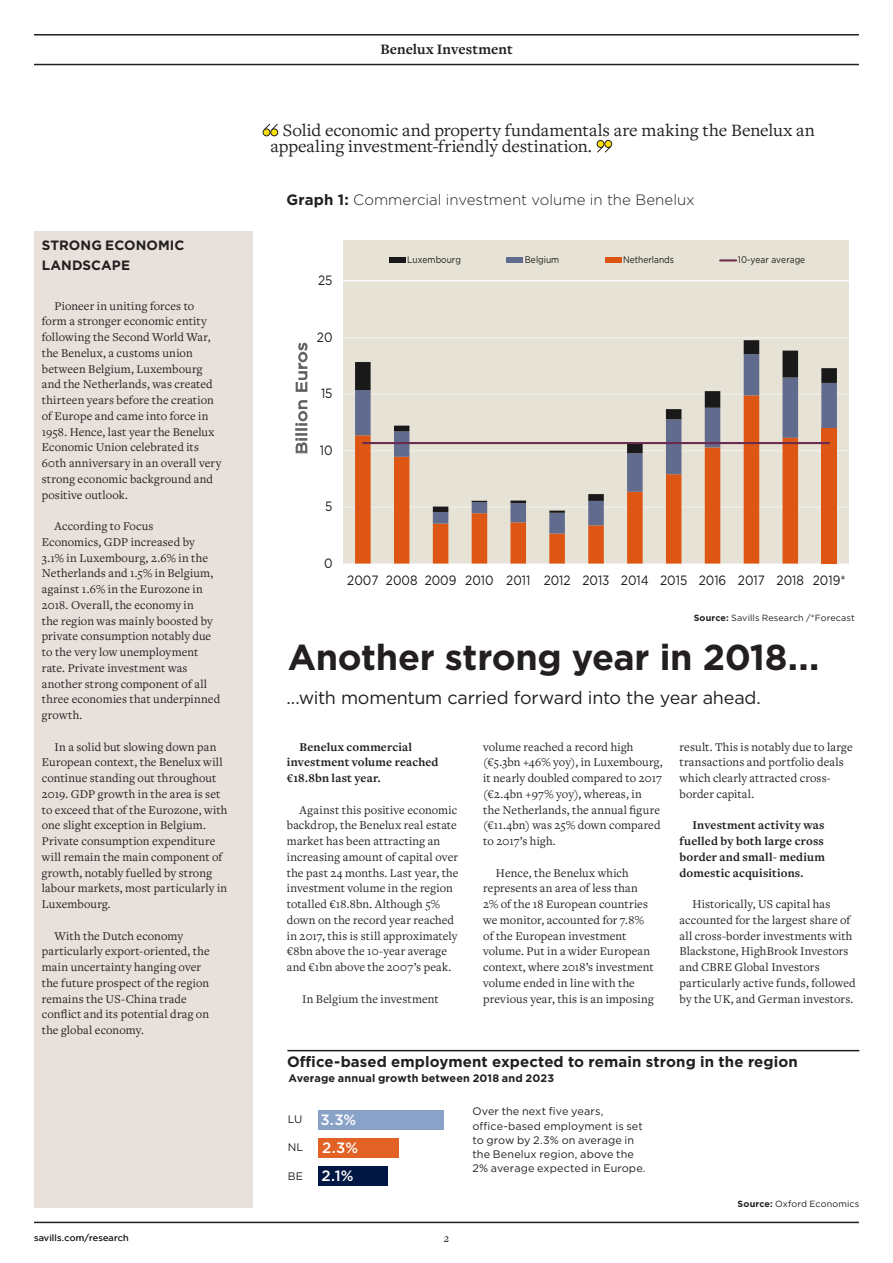
<style>
.page{position:relative;width:893px;height:1263px;background:#fff}
.page>*{position:absolute;margin:0;border:0;box-sizing:border-box;transform-origin:0 0}
.Spotlight_Headline_G{font:700 36px "Gotham";letter-spacing:-.01em;color:#231f20}
.Spotlight_Body_Freig{font:18px/15.8px "Freight Text Pro";letter-spacing:-.005em;color:#231f20;scale:1.04 1}
.Spotlight_Standfirst{font:18px "Gotham";letter-spacing:-.01em;color:#231f20}
.t1{font:15.3px "Gotham";letter-spacing:.025em;color:#5f5f5f;scale:1.14 1}
.Spotlight_Box_Title{font:700 15px "Gotham";letter-spacing:.005em;color:#231f20}
.Spotlight_Box_Title-2{font:300 15px "Gotham";color:#231f20}
.Spotlight_Page_2_Slu{font:700 15px "Freight Text Pro";letter-spacing:.005em;color:#231f20}
.t2{font:500 15px "Gotham";color:#fff}
.t3{font:13.5px "Gotham";color:#1a1919;scale:.88 1}
.Spotlight_Director_s{font:700 13.5px/19.5px "Gotham";letter-spacing:.005em;color:#231f20}
.Spotlight_Body_Freig-2{font:12.3px/15.8px "Freight Text Pro";letter-spacing:.01em;color:#231f20}
.Spotlight_Body_Freig-3{font:700 12.3px/15.8px "Freight Text Pro";letter-spacing:.01em;color:#231f20}
.t4{font:italic 12px "Freight Text Pro";color:#231f20}
.Spotlight_Box_Body_L{font:10.8px/14.2px "Gotham";letter-spacing:.01em;color:#231f20}
.Spotlight_Box_Body_L-2{font:700 10.8px "Gotham";letter-spacing:.015em;color:#231f20}
.t5{font:9.6px "Gotham";color:#1a1919;scale:.88 1}
.Spotlight_Credit_Rig{font:9px "Gotham";letter-spacing:.015em;color:#231f20}
.s1{font-weight:700}
</style>
<div class="page">
<div style="left:605px;top:140px;width:7px;height:7px;background:#fadf06;border-radius:50%"></div>
<div style="left:604px;top:140px;width:8px;height:8px;border:1px solid #231f20;border-radius:50%"></div>
<div style="left:597px;top:140px;width:7px;height:7px;background:#fadf06;border-radius:50%"></div>
<div style="left:597px;top:140px;width:7px;height:8px;border:1px solid #231f20;border-radius:50%"></div>
<svg style="left:597px;top:146px;width:15px;height:7px"></svg>
<div style="left:263px;top:129px;width:7px;height:7px;background:#fadf06;border-radius:50%"></div>
<div style="left:263px;top:129px;width:7px;height:7px;border:1px solid #231f20;border-radius:50%"></div>
<div style="left:271px;top:129px;width:7px;height:7px;background:#fadf06;border-radius:50%"></div>
<div style="left:270px;top:129px;width:8px;height:7px;border:1px solid #231f20;border-radius:50%"></div>
<svg style="left:263px;top:123px;width:15px;height:8px"></svg>
<div style="left:34px;top:231px;width:218px;height:976px;background:#e8e0db"></div>
<div style="left:343px;top:281px;width:506px;height:283px;background:#e7e2d6"></div>
<hr style="left:343px;top:563px;width:506px;height:1px;background:#f2f2f2">
<hr style="left:343px;top:507px;width:506px;height:1px;background:#f2f2f2">
<hr style="left:343px;top:450px;width:506px;height:1px;background:#f2f2f2">
<hr style="left:343px;top:394px;width:506px;height:1px;background:#f2f2f2">
<hr style="left:343px;top:337px;width:506px;height:1px;background:#f2f2f2">
<hr style="left:343px;top:281px;width:506px;height:1px;background:#f2f2f2">
<div style="left:821px;top:428px;width:16px;height:136px;background:#de5614"></div>
<svg style="left:355px;top:533px;width:443px;height:31px"></svg>
<svg style="left:355px;top:513px;width:444px;height:20px"></svg>
<svg style="left:355px;top:340px;width:482px;height:173px"></svg>
<hr style="left:363px;top:442px;width:466px;height:2px;background:#6a2b4e">
<svg style="left:296px;top:400px;width:11px;height:53px"></svg>
<svg style="left:296px;top:343px;width:11px;height:49px"></svg>
<div style="left:343px;top:240px;width:505px;height:40px;background:#e7e2d6"></div>
<div style="left:389px;top:258px;width:17px;height:5px;background:#1a1919"></div>
<div style="left:507px;top:258px;width:16px;height:5px;background:#606b8d"></div>
<div style="left:605px;top:258px;width:16px;height:5px;background:#de5614"></div>
<svg style="left:720px;top:259px;width:16px;height:2px"></svg>
<hr style="left:287px;top:1050px;width:572px;height:1px;background:#231f20">
<div style="left:318px;top:1110px;width:126px;height:19px;background:#89a2c7"></div>
<div style="left:318px;top:1138px;width:81px;height:19px;background:#e26125"></div>
<div style="left:318px;top:1166px;width:70px;height:20px;background:#001643"></div>
<hr style="left:34px;top:1222px;width:825px;height:1px;background:#231f20">
<hr style="left:34px;top:64px;width:825px;height:1px;background:#231f20">
<hr style="left:34px;top:34px;width:825px;height:2px;background:#231f20">
<p class="Spotlight_Director_s" style="left:42px;top:236px;width:144px">STRONG ECONOMIC<br>LANDSCAPE</p>
<p class="Spotlight_Body_Freig-2" style="left:42px;top:297px;width:181px;text-indent:13px">Pioneer in uniting forces to form a stronger economic entity following the Second World War, the Benelux, a customs union between Belgium, Luxembourg and the Netherlands, was created thirteen years before the creation of Europe and came into force in<br>1958. Hence, last year the Benelux<br>Economic Union celebrated its<br>60th anniversary in an overall very strong economic background and positive outlook.</p>
<p class="Spotlight_Body_Freig-2" style="left:42px;top:518px;width:180px;text-indent:13px">According to Focus<br>Economics, GDP increased by<br>3.1% in Luxembourg, 2.6% in the<br>Netherlands and 1.5% in Belgium, against 1.6% in the Eurozone in<br>2018. Overall, the economy in<br>the region was mainly boosted by private consumption notably due to the very low unemployment rate. Private investment was another strong component of all three economies that underpinned growth.</p>
<p class="Spotlight_Body_Freig-2" style="left:42px;top:738px;width:187px;text-indent:13px">In a solid but slowing down pan<br>European context, the Benelux will continue standing out throughout<br>2019. GDP growth in the area is set to exceed that of the Eurozone, with one slight exception in Belgium.<br>Private consumption expenditure will remain the main component of growth, notably fuelled by strong labour markets, most particularly in<br>Luxembourg.</p>
<p class="Spotlight_Body_Freig-2" style="left:42px;top:927px;width:169px;text-indent:13px">With the Dutch economy particularly export-oriented, the main uncertainty hanging over the future prospect of the region remains the US-China trade conflict and its potential drag on the global economy.</p>
<p class="Spotlight_Credit_Rig" style="left:34px;top:1232px;width:96px">savills.com/research</p>
<p class="Spotlight_Page_2_Slu" style="left:380px;top:39px;width:134px">Benelux Investment</p>
<p class="Spotlight_Body_Freig" style="left:271px;top:122px;width:525px;text-indent:12px">Solid economic and property fundamentals are making the Benelux an appealing investment-friendly destination.</p>
<p class="Spotlight_Box_Title-2" style="left:287px;top:191px;width:410px"><span class="s1">Graph 1:</span> Commercial investment volume in the Benelux</p>
<p class="t3" style="left:318px;top:272px;width:18px">25</p>
<p class="t1" style="left:292px;top:454px;width:100px;rotate:-90deg">Billion Euros</p>
<p class="t3" style="left:317px;top:328px;width:19px">20</p>
<p class="t3" style="left:321px;top:385px;width:15px">15</p>
<p class="t3" style="left:320px;top:441px;width:16px">10</p>
<p class="t5" style="left:407px;top:254px;width:63px">Luxembourg</p>
<p class="t5" style="left:525px;top:254px;width:41px">Belgium</p>
<p class="t5" style="left:623px;top:254px;width:59px">Netherlands</p>
<p class="t5" style="left:738px;top:254px;width:78px">10-year average</p>
<p class="t3" style="left:325px;top:498px;width:10px">5</p>
<p class="t3" style="left:324px;top:554px;width:11px">0</p>
<p class="t3" style="left:347px;top:572px;width:568px">2007 2008 2009 2010 2011 2012 2013 2014 2015 2016 2017 2018 2019*</p>
<p class="Spotlight_Credit_Rig" style="left:694px;top:612px;width:163px"><span class="s1">Source:</span> Savills Research /*Forecast</p>
<p class="Spotlight_Headline_G" style="left:288px;top:634px;width:533px">Another strong year in 2018...</p>
<p class="Spotlight_Standfirst" style="left:287px;top:686px;width:476px">...with momentum carried forward into the year ahead.</p>
<p class="Spotlight_Body_Freig-3" style="left:287px;top:738px;width:153px;text-indent:13px">Benelux commercial investment volume reached €18.8bn last year.</p>
<p class="Spotlight_Body_Freig-2" style="left:287px;top:801px;width:173px;text-indent:13px">Against this positive economic backdrop, the Benelux real estate market has been attracting an increasing amount of capital over the past 24 months. Last year, the investment volume in the region totalled €18.8bn. Although 5% down on the record year reached in 2017, this is still approximately €8bn above the 10-year average and €1bn above the 2007’s peak.</p>
<p class="Spotlight_Body_Freig-2" style="left:302px;top:990px;width:138px">In Belgium the investment</p>
<p class="Spotlight_Body_Freig-2" style="left:483px;top:738px;width:181px">volume reached a record high (€5.3bn +46% yoy), in Luxembourg, it nearly doubled compared to 2017 (€2.4bn +97% yoy), whereas, in<br>the Netherlands, the annual figure (€11.4bn) was 25% down compared to 2017’s high.</p>
<p class="Spotlight_Body_Freig-2" style="left:483px;top:864px;width:172px;text-indent:13px">Hence, the Benelux which represents an area of less than<br>2% of the 18 European countries we monitor, accounted for 7.8% of the European investment volume. Put in a wider European context, where 2018’s investment volume ended in line with the previous year, this is an imposing</p>
<p class="Spotlight_Body_Freig-2" style="left:680px;top:738px;width:175px">result. This is notably due to large transactions and portfolio deals which clearly attracted cross&shy;border capital.</p>
<p class="Spotlight_Body_Freig-3" style="left:680px;top:817px;width:147px;text-align:justify;text-indent:13px">Investment activity was fuelled by both large cross border and small- medium domestic acquisitions.</p>
<p class="Spotlight_Body_Freig-2" style="left:680px;top:896px;width:178px;text-indent:13px">Historically, US capital has accounted for the largest share of all cross-border investments with<br>Blackstone, HighBrook Investors and CBRE Global Investors particularly active funds, followed by the UK, and German investors.</p>
<p class="Spotlight_Box_Title" style="left:287px;top:1052px;width:512px">Office-based employment expected to remain strong in the region</p>
<p class="Spotlight_Box_Body_L-2" style="left:288px;top:1071px;width:267px">Average annual growth between 2018 and 2023</p>
<p class="Spotlight_Box_Body_L" style="left:288px;top:1112px;width:16px">LU</p>
<p class="Spotlight_Box_Body_L" style="left:288px;top:1140px;width:17px">NL</p>
<p class="Spotlight_Box_Body_L" style="left:288px;top:1169px;width:17px">BE</p>
<p class="Spotlight_Box_Body_L" style="left:472px;top:1104px;width:175px">Over the next five years, office-based employment is set to grow by 2.3% on average in the Benelux region, above the<br>2% average expected in Europe.</p>
<p class="t2" style="left:320px;top:1110px;width:37px">3.3%</p>
<p class="t2" style="left:322px;top:1137px;width:37px">2.3%</p>
<p class="t2" style="left:322px;top:1165px;width:33px">2.1%</p>
<p class="t4" style="left:444px;top:1230px;width:7px">2</p>
<p class="Spotlight_Credit_Rig" style="left:738px;top:1198px;width:123px"><span class="s1">Source:</span> Oxford Economics</p>
</div>
